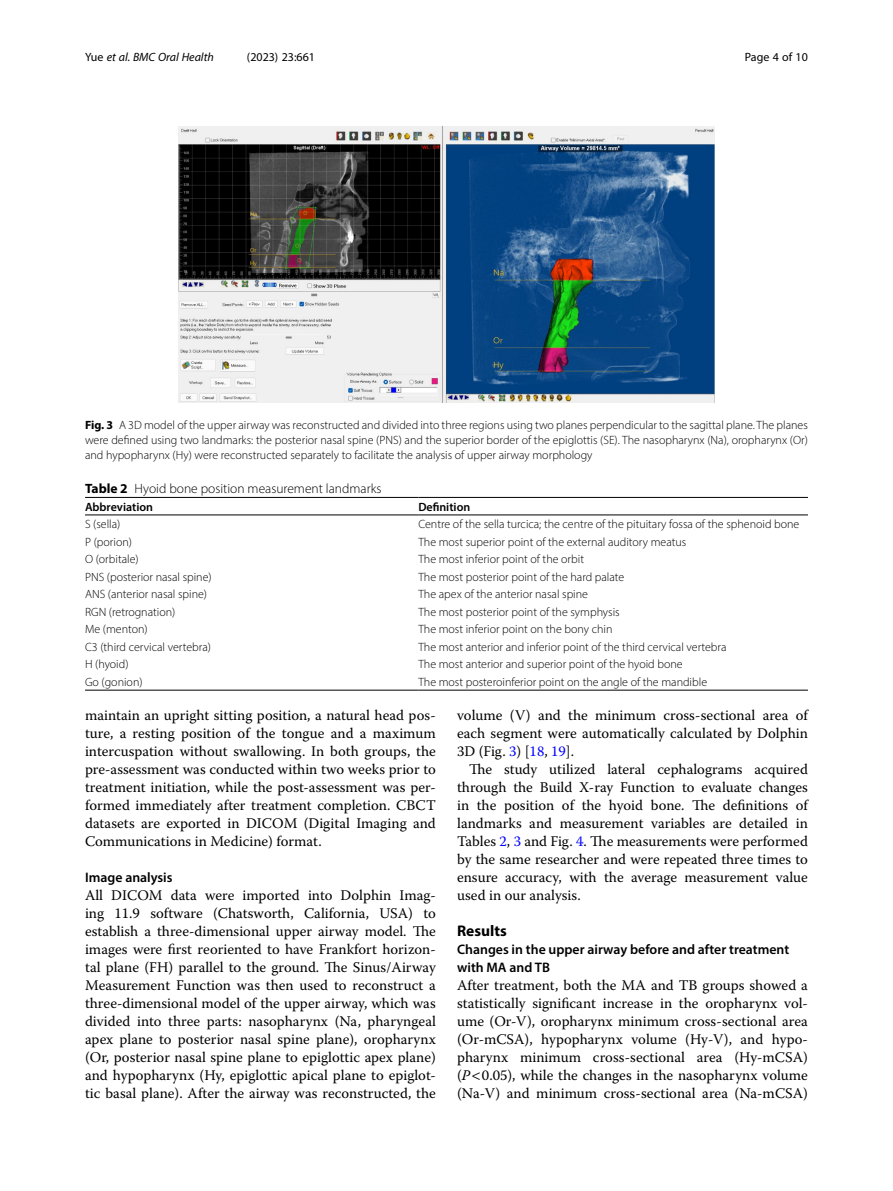
<style>
.page{position:relative;width:893px;height:1191px;background:#fff}
.page>*{position:absolute;margin:0;border:0;box-sizing:border-box;transform-origin:0 0}
.Head_1{font:700 15.45px "Myriad Pro";color:#000}
.Body_Text{font:14.7px/18px "Warnock Pro";color:#000;text-align:justify}
.Body_Text_Indent{font:14.7px/18px "Warnock Pro";color:#000;text-align:justify}
.Head_2_After_1{font:600 13.8px/18px "Myriad Pro";color:#000}
.Head_2{font:600 13.8px "Myriad Pro";color:#000}
.Table_Caption{font:300 13.5px "Myriad Pro";color:#000}
.Table_Body{font:300 12px "Myriad Pro";color:#000}
.Figure_Caption{font:300 12px/15px "Myriad Pro";color:#000;text-align:justify}
.Table_Head{font:600 12px "Myriad Pro";color:#000}
.t1{font:italic 12px "Myriad Pro";color:#000}
.t2{font:12px "Myriad Pro";color:#000}
.s1{font-style:normal}
.s2{font-weight:700}
.s3{color:#00f}
.s4{font-style:italic}
</style>
<div class="page">
<hr style="left:85px;top:514px;width:333px;height:1px;background:#000">
<hr style="left:418px;top:497px;width:390px;height:1px;background:#000">
<hr style="left:418px;top:514px;width:390px;height:1px;background:#000">
<hr style="left:85px;top:690px;width:333px;height:1px;background:#000">
<hr style="left:418px;top:690px;width:390px;height:1px;background:#000">
<hr style="left:85px;top:497px;width:333px;height:1px;background:#000">
<img style="left:178px;top:126px;width:536px;height:276px">
<p class="t1" style="left:85px;top:50px;width:130px"><span class="s1">Yue</span> et al. BMC Oral Health</p>
<p class="t2" style="left:247px;top:50px;width:70px">(2023) 23:661</p>
<p class="t2" style="left:745px;top:50px;width:65px">Page 4 of 10</p>
<p class="Figure_Caption" style="left:85px;top:418px;width:724px"><span class="s2">Fig. 3</span> A 3D model of the upper airway was reconstructed and divided into three regions using two planes perpendicular to the sagittal plane. The planes were defined using two landmarks: the posterior nasal spine (PNS) and the superior border of the epiglottis (SE). The nasopharynx (Na), oropharynx (Or) and hypopharynx (Hy) were reconstructed separately to facilitate the analysis of upper airway morphology</p>
<p class="Table_Caption" style="left:85px;top:480px;width:298px"><span class="s2">Table 2</span> Hyoid bone position measurement landmarks</p>
<p class="Table_Head" style="left:85px;top:499px;width:70px">Abbreviation</p>
<p class="Table_Head" style="left:418px;top:499px;width:53px">Definition</p>
<p class="Table_Body" style="left:85px;top:517px;width:37px">S (sella)</p>
<p class="Table_Body" style="left:418px;top:517px;width:383px">Centre of the sella turcica; the centre of the pituitary fossa of the sphenoid bone</p>
<p class="Table_Body" style="left:85px;top:534px;width:48px">P (porion)</p>
<p class="Table_Body" style="left:418px;top:534px;width:270px">The most superior point of the external auditory meatus</p>
<p class="Table_Body" style="left:85px;top:552px;width:55px">O (orbitale)</p>
<p class="Table_Body" style="left:418px;top:552px;width:167px">The most inferior point of the orbit</p>
<p class="Table_Body" style="left:85px;top:569px;width:128px">PNS (posterior nasal spine)</p>
<p class="Table_Body" style="left:418px;top:569px;width:208px">The most posterior point of the hard palate</p>
<p class="Table_Body" style="left:85px;top:587px;width:124px">ANS (anterior nasal spine)</p>
<p class="Table_Body" style="left:418px;top:587px;width:171px">The apex of the anterior nasal spine</p>
<p class="Table_Body" style="left:85px;top:604px;width:92px">RGN (retrognation)</p>
<p class="Table_Body" style="left:418px;top:604px;width:203px">The most posterior point of the symphysis</p>
<p class="Table_Body" style="left:85px;top:622px;width:64px">Me (menton)</p>
<p class="Table_Body" style="left:418px;top:622px;width:196px">The most inferior point on the bony chin</p>
<p class="Table_Body" style="left:85px;top:639px;width:127px">C3 (third cervical vertebra)</p>
<p class="Table_Body" style="left:418px;top:639px;width:310px">The most anterior and inferior point of the third cervical vertebra</p>
<p class="Table_Body" style="left:85px;top:657px;width:45px">H (hyoid)</p>
<p class="Table_Body" style="left:418px;top:657px;width:266px">The most anterior and superior point of the hyoid bone</p>
<p class="Table_Body" style="left:85px;top:674px;width:59px">Go (gonion)</p>
<p class="Table_Body" style="left:418px;top:674px;width:290px">The most posteroinferior point on the angle of the mandible</p>
<p class="Body_Text" style="left:85px;top:706px;width:352px">maintain an upright sitting position, a natural head pos&shy;ture, a resting position of the tongue and a maximum intercuspation without swallowing. In both groups, the pre-assessment was conducted within two weeks prior to treatment initiation, while the post-assessment was per&shy;formed immediately after treatment completion. CBCT datasets are exported in DICOM (Digital Imaging and Communications in Medicine) format.</p>
<p class="Head_2" style="left:85px;top:869px;width:89px">Image analysis</p>
<p class="Body_Text" style="left:85px;top:886px;width:352px">All DICOM data were imported into Dolphin Imag&shy;ing 11.9 software (Chatsworth, California, USA) to establish a three-dimensional upper airway model. The images were first reoriented to have Frankfort horizon&shy;tal plane (FH) parallel to the ground. The Sinus/Airway Measurement Function was then used to reconstruct a three-dimensional model of the upper airway, which was divided into three parts: nasopharynx (Na, pharyngeal apex plane to posterior nasal spine plane), oropharynx (Or, posterior nasal spine plane to epiglottic apex plane) and hypopharynx (Hy, epiglottic apical plane to epiglot&shy;tic basal plane). After the airway was reconstructed, the</p>
<p class="Body_Text" style="left:457px;top:706px;width:352px">volume (V) and the minimum cross-sectional area of each segment were automatically calculated by Dolphin 3D (Fig. <span class="s3">3</span>) [<span class="s3">18</span>, <span class="s3">19</span>].</p>
<p class="Body_Text_Indent" style="left:457px;top:760px;width:352px;text-indent:12px">The study utilized lateral cephalograms acquired through the Build X-ray Function to evaluate changes in the position of the hyoid bone. The definitions of landmarks and measurement variables are detailed in Tables <span class="s3">2</span>, <span class="s3">3</span> and Fig. <span class="s3">4</span>. The measurements were performed by the same researcher and were repeated three times to ensure accuracy, with the average measurement value used in our analysis.</p>
<p class="Head_1" style="left:457px;top:921px;width:51px">Results</p>
<p class="Head_2_After_1" style="left:457px;top:940px;width:334px">Changes in the upper airway before and after treatment with MA and TB</p>
<p class="Body_Text" style="left:457px;top:976px;width:352px">After treatment, both the MA and TB groups showed a statistically significant increase in the oropharynx vol&shy;ume (Or-V), oropharynx minimum cross-sectional area (Or-mCSA), hypopharynx volume (Hy-V), and hypo&shy;pharynx minimum cross-sectional area (Hy-mCSA) (<span class="s4">P</span> 0.05), while the changes in the nasopharynx volume (Na-V) and minimum cross-sectional area (Na-mCSA)</p>
</div>
